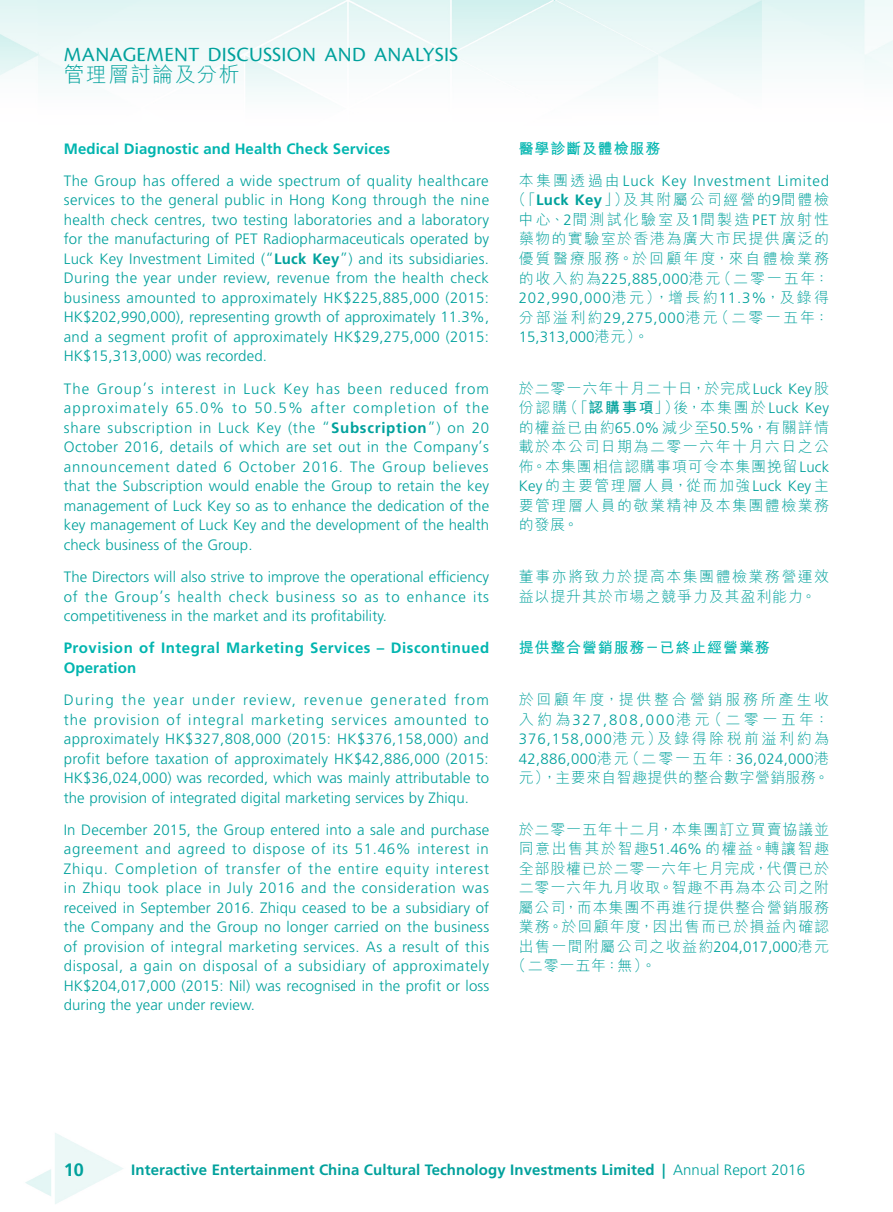
<style>
.page{position:relative;width:893px;height:1212px;background:#fff}
.page>*{position:absolute;margin:0;border:0;box-sizing:border-box;transform-origin:0 0}
.t1{font:21px "Cronos Pro";letter-spacing:.015em;color:#00a19c}
.t2{font:300 21px "M Hei HK";letter-spacing:.055em;color:#00a19c}
.t3{font:700 18px "Frutiger LT Std";color:#00a19c}
.t4{font:300 15px/19.5px "Frutiger LT Std";letter-spacing:.005em;color:#00a19c;text-align:justify}
.t5{font:300 15px/19.5px "M Hei HK";letter-spacing:.09em;color:#00a19c;text-align:justify}
.t6{font:300 15px/19.5px "M Hei HK";letter-spacing:.125em;color:#00a19c;text-align:center}
.t7{font:700 15px/19.5px "Frutiger LT Std";letter-spacing:.02em;color:#00b5af}
.t8{font:700 15px "Frutiger LT Std";letter-spacing:.005em;color:#00a19c}
.t9{font:300 15px "M Hei HK";letter-spacing:.055em;color:#00a19c}
.t10{font:300 15px "Frutiger LT Std";letter-spacing:.055em;color:#00a19c}
.t11{font:300 15px "Frutiger LT Std";letter-spacing:.06em;color:#00a19c}
.t12{font:700 15px "M Hei HK";letter-spacing:.055em;color:#00b5af}
.t13{font:300 15px "M Hei HK";letter-spacing:.15em;color:#00a19c}
.t14{font:300 15px "M Hei HK";letter-spacing:.025em;color:#00a19c}
.s1{font-weight:700}
.s2{font-family:"M Hei HK"}
.s3{font-family:"Frutiger LT Std";font-weight:700}
.s4{font-family:"Frutiger LT Std"}
.s5{font-weight:300}
</style>
<div class="page">
<img style="left:25px;top:1133px;width:98px;height:71px">
<img style="left:0;top:0;width:893px;height:97px">
<h1 class="t1" style="left:64px;top:43px;width:396px">MANAGEMENT DISCUSSION AND ANALYSIS</h1>
<h1 class="t2" style="left:64px;top:64px;width:177px">管理層討論及分析</h1>
<p class="t7" style="left:64px;top:139px;width:328px">Medical Diagnostic and Health Check Services</p>
<p class="t4" style="left:64px;top:171px;width:427px">The Group has offered a wide spectrum of quality healthcare services to the general public in Hong Kong through the nine health check centres, two testing laboratories and a laboratory for the manufacturing of PET Radiopharmaceuticals operated by Luck Key Investment Limited (“<span class="s1">Luck Key</span>”) and its subsidiaries.<br>During the year under review, revenue from the health check business amounted to approximately HK$225,885,000 (2015:<br>HK$202,990,000), representing growth of approximately 11.3%, and a segment profit of approximately HK$29,275,000 (2015:<br>HK$15,313,000) was recorded.</p>
<p class="t4" style="left:64px;top:379px;width:427px">The Group’s interest in Luck Key has been reduced from approximately 65.0% to 50.5% after completion of the share subscription in Luck Key (the “<span class="s1">Subscription</span>”) on 20<br>October 2016, details of which are set out in the Company’s announcement dated 6 October 2016. The Group believes that the Subscription would enable the Group to retain the key management of Luck Key so as to enhance the dedication of the key management of Luck Key and the development of the health check business of the Group.</p>
<p class="t4" style="left:64px;top:567px;width:427px">The Directors will also strive to improve the operational efficiency of the Group’s health check business so as to enhance its competitiveness in the market and its profitability.</p>
<p class="t7" style="left:64px;top:638px;width:427px">Provision of Integral Marketing Services – Discontinued<br>Operation</p>
<p class="t4" style="left:64px;top:690px;width:427px">During the year under review, revenue generated from the provision of integral marketing services amounted to approximately HK$327,808,000 (2015: HK$376,158,000) and profit before taxation of approximately HK$42,886,000 (2015:<br>HK$36,024,000) was recorded, which was mainly attributable to the provision of integrated digital marketing services by Zhiqu.</p>
<p class="t4" style="left:64px;top:820px;width:427px">In December 2015, the Group entered into a sale and purchase agreement and agreed to dispose of its 51.46% interest in Zhiqu. Completion of transfer of the entire equity interest in Zhiqu took place in July 2016 and the consideration was received in September 2016. Zhiqu ceased to be a subsidiary of the Company and the Group no longer carried on the business of provision of integral marketing services. As a result of this disposal, a gain on disposal of a subsidiary of approximately HK$204,017,000 (2015: Nil) was recognised in the profit or loss during the year under review.</p>
<p class="t12" style="left:519px;top:137px;width:143px">醫學診斷及體檢服務</p>
<p class="t10" style="left:519px;top:172px;width:312px"><span class="s2">本集團透過由</span> Luck Key Investment Limited</p>
<p class="t6" style="left:511px;top:190px;width:319px">（「<span class="s3">Luck Key</span>」）及其附屬公司經營的<span class="s4">9</span>間體檢中心、<span class="s4">2</span>間測試化驗室及<span class="s4">1</span>間製造<span class="s4">PET</span>放射性藥物的實驗室於香港為廣大市民提供廣泛的優質醫療服務。於回顧年度，來自體檢業務的收入約為<span class="s4">225,885,000</span>港元（二零一五年：</p>
<p class="t11" style="left:519px;top:289px;width:312px">202,990,000<span class="s2">港元），增長約</span>11.3%<span class="s2">，及錄得</span></p>
<p class="t13" style="left:519px;top:309px;width:312px">分部溢利約<span class="s4">29,275,000</span>港元（二零一五年：</p>
<p class="t4" style="left:519px;top:327px;width:132px">15,313,000<span class="s2">港元）。</span></p>
<p class="t5" style="left:519px;top:378px;width:312px">於二零一六年十月二十日，於完成<span class="s4">Luck Key</span>股份認購（「<span class="s1">認購事項</span>」）後，本集團於 <span class="s4">Luck Key</span>的權益已由約<span class="s4">65.0%</span> 減少至<span class="s4">50.5%</span>，有關詳情載於本公司日期為二零一六年十月六日之公佈。本集團相信認購事項可令本集團挽留<span class="s4">Luck Key</span>的主要管理層人員，從而加強<span class="s4">Luck Key</span>主要管理層人員的敬業精神及本集團體檢業務的發展。</p>
<p class="t5" style="left:519px;top:566px;width:312px">董事亦將致力於提高本集團體檢業務營運效益以提升其於市場之競爭力及其盈利能力。</p>
<p class="t12" style="left:519px;top:637px;width:253px">提供整合營銷服務－已終止經營業務</p>
<p class="t5" style="left:519px;top:689px;width:312px">於回顧年度，提供整合營銷服務所產生收入約為<span class="s4">327,808,000</span>港元（二零一五年：<span class="s4">376,158,000</span>港元）及錄得除稅前溢利約為</p>
<p class="t4" style="left:519px;top:749px;width:312px">42,886,000<span class="s2">港元（二零一五年：</span>36,024,000<span class="s2">港</span></p>
<p class="t14" style="left:519px;top:770px;width:312px">元），主要來自智趣提供的整合數字營銷服務。</p>
<p class="t9" style="left:519px;top:822px;width:312px">於二零一五年十二月，本集團訂立買賣協議並</p>
<p class="t5" style="left:519px;top:839px;width:312px">同意出售其於智趣<span class="s4">51.46%</span>的權益。轉讓智趣</p>
<p class="t9" style="left:519px;top:861px;width:312px">全部股權已於二零一六年七月完成，代價已於</p>
<p class="t9" style="left:519px;top:880px;width:312px">二零一六年九月收取。智趣不再為本公司之附</p>
<p class="t9" style="left:519px;top:900px;width:312px">屬公司，而本集團不再進行提供整合營銷服務</p>
<p class="t5" style="left:519px;top:917px;width:312px">業務。於回顧年度，因出售而已於損益內確認</p>
<p class="t5" style="left:519px;top:936px;width:312px">出售一間附屬公司之收益約<span class="s4">204,017,000</span>港元</p>
<p class="t5" style="left:511px;top:956px;width:146px">（二零一五年：無）。</p>
<p class="t3" style="left:64px;top:1159px;width:22px">10</p>
<p class="t8" style="left:131px;top:1160px;width:675px">Interactive Entertainment China Cultural Technology Investments Limited | <span class="s5">Annual Report 2016</span></p>
</div>
